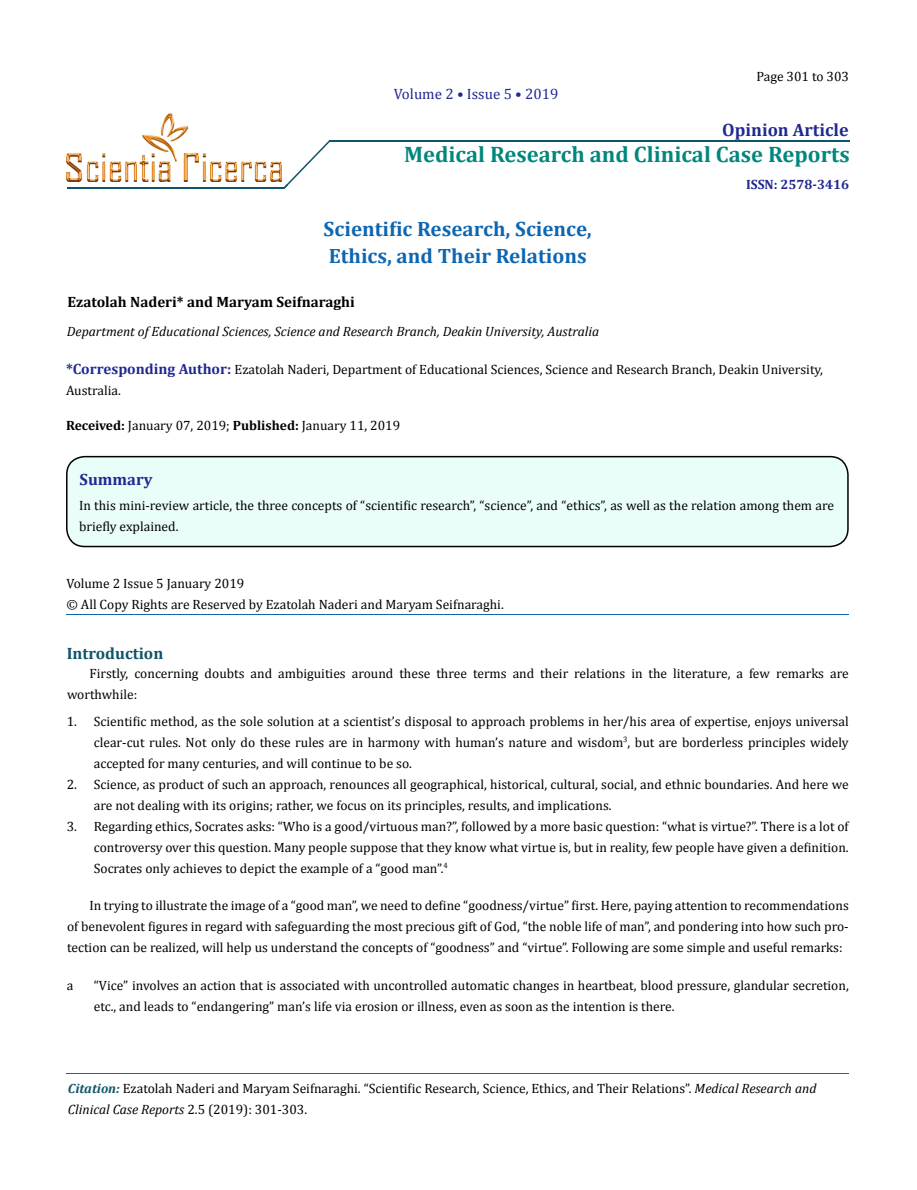
<style>
.page{position:relative;width:917px;height:1190px;background:#fff}
.page>*{position:absolute;margin:0;border:0;box-sizing:border-box;transform-origin:0 0}
.t1{font:700 22.5px "Cambria";color:#00877d}
.t2{font:700 20.85px/27px "Cambria";color:#0d66b1}
.t3{font:700 18px "Cambria";color:#202891}
.t4{font:700 16.5px "Cambria";color:#0e546a}
.t5{font:700 16.35px "Cambria";color:#202891}
.t6{font:700 15px "Cambria";color:#000}
.t7{font:15px "Cambria";color:#202891}
.t8{font:13.5px/21px "Cambria";color:#000}
.t9{font:italic 13.5px "Cambria";color:#000}
.t10{font:700 13.5px "Cambria";color:#202891}
.s1{font-weight:700;font-size:14.85px;color:#202891}
.s2{font-weight:700}
.s3{font-weight:700;font-style:italic;font-size:13.35px;color:#0e546a}
.s4{font-style:italic}
</style>
<div class="page">
<div style="left:67px;top:456px;width:781px;height:90px;background:#e9fdf9;border-radius:18px"></div>
<div style="left:66px;top:456px;width:782px;height:91px;border:2px solid #000;border-radius:18px"></div>
<hr style="left:329px;top:140px;width:520px;height:2px;background:#0e546a">
<hr style="left:67px;top:187px;width:218px;height:1px;background:#0e546a">
<hr style="left:67px;top:1073px;width:781px;height:1px;background:#0d66b1">
<hr style="left:67px;top:614px;width:781px;height:1px;background:#0d66b1">
<img style="left:67px;top:113px;width:214px;height:69px">
<svg style="left:284px;top:140px;width:46px;height:49px"></svg>
<p class="t7" style="left:394px;top:85px;width:166px">Volume 2 • Issue 5 • 2019</p>
<p class="t8" style="left:756px;top:66px;width:94px">Page 301 to 303</p>
<h3 class="t3" style="left:722px;top:118px;width:128px">Opinion Article</h3>
<h1 class="t1" style="left:404px;top:141px;width:447px">Medical Research and Clinical Case Reports</h1>
<h2 class="t2" style="left:323px;top:215px;width:270px">Scientific Research, Science,<br>Ethics, and Their Relations</h2>
<p class="t6" style="left:68px;top:293px;width:289px">Ezatolah Naderi* and Maryam Seifnaraghi</p>
<p class="t9" style="left:67px;top:323px;width:534px">Department of Educational Sciences, Science and Research Branch, Deakin University, Australia</p>
<p class="t10" style="left:746px;top:176px;width:104px">ISSN: 2578-3416</p>
<p class="t8" style="left:66px;top:359px;width:758px"><span class="s1">*Corresponding Author:</span> Ezatolah Naderi, Department of Educational Sciences, Science and Research Branch, Deakin University,<br>Australia.</p>
<p class="t8" style="left:66px;top:415px;width:335px"><span class="s2">Received:</span> January 07, 2019; <span class="s2">Published:</span> January 11, 2019</p>
<p class="t5" style="left:80px;top:469px;width:74px">Summary</p>
<p class="t8" style="left:79px;top:495px;width:756px">In this mini-review article, the three concepts of “scientific research”, “science”, and “ethics”, as well as the relation among them are briefly explained.</p>
<p class="t8" style="left:66px;top:573px;width:439px">Volume 2 Issue 5 January 2019<br>© All Copy Rights are Reserved by Ezatolah Naderi and Maryam Seifnaraghi.</p>
<p class="t4" style="left:67px;top:643px;width:98px">Introduction</p>
<p class="t8" style="left:67px;top:663px;width:783px;text-indent:22px">Firstly, concerning doubts and ambiguities around these three terms and their relations in the literature, a few remarks are worthwhile:</p>
<p class="t8" style="left:94px;top:710px;width:756px;text-align:justify;text-indent:-27px">1. Scientific method, as the sole solution at a scientist’s disposal to approach problems in her/his area of expertise, enjoys universal clear-cut rules. Not only do these rules are in harmony with human’s nature and wisdom<sup>3</sup>, but are borderless principles widely accepted for many centuries, and will continue to be so.</p>
<p class="t8" style="left:94px;top:773px;width:756px;text-indent:-27px">2. Science, as product of such an approach, renounces all geographical, historical, cultural, social, and ethnic boundaries. And here we are not dealing with its origins; rather, we focus on its principles, results, and implications.</p>
<p class="t8" style="left:94px;top:815px;width:756px;text-align:justify;text-indent:-27px">3. Regarding ethics, Socrates asks: “Who is a good/virtuous man?”, followed by a more basic question: “what is virtue?”. There is a lot of controversy over this question. Many people suppose that they know what virtue is, but in reality, few people have given a definition.<br>Socrates only achieves to depict the example of a “good man”.<sup>4</sup></p>
<p class="t8" style="left:67px;top:895px;width:783px;text-align:justify;text-indent:23px">In trying to illustrate the image of a “good man”, we need to define “goodness/virtue” first. Here, paying attention to recommendations of benevolent figures in regard with safeguarding the most precious gift of God, “the noble life of man”, and pondering into how such pro&shy;tection can be realized, will help us understand the concepts of “goodness” and “virtue”. Following are some simple and useful remarks:</p>
<p class="t8" style="left:67px;top:974px;width:8px">a</p>
<p class="t8" style="left:94px;top:974px;width:756px">“Vice” involves an action that is associated with uncontrolled automatic changes in heartbeat, blood pressure, glandular secretion, etc., and leads to “endangering” man’s life via erosion or illness, even as soon as the intention is there.</p>
<p class="t8" style="left:68px;top:1077px;width:750px"><span class="s3">Citation:</span> Ezatolah Naderi and Maryam Seifnaraghi. “Scientific Research, Science, Ethics, and Their Relations”. <span class="s4">Medical Research and<br>Clinical Case Reports</span> 2.5 (2019): 301-303.</p>
</div>
